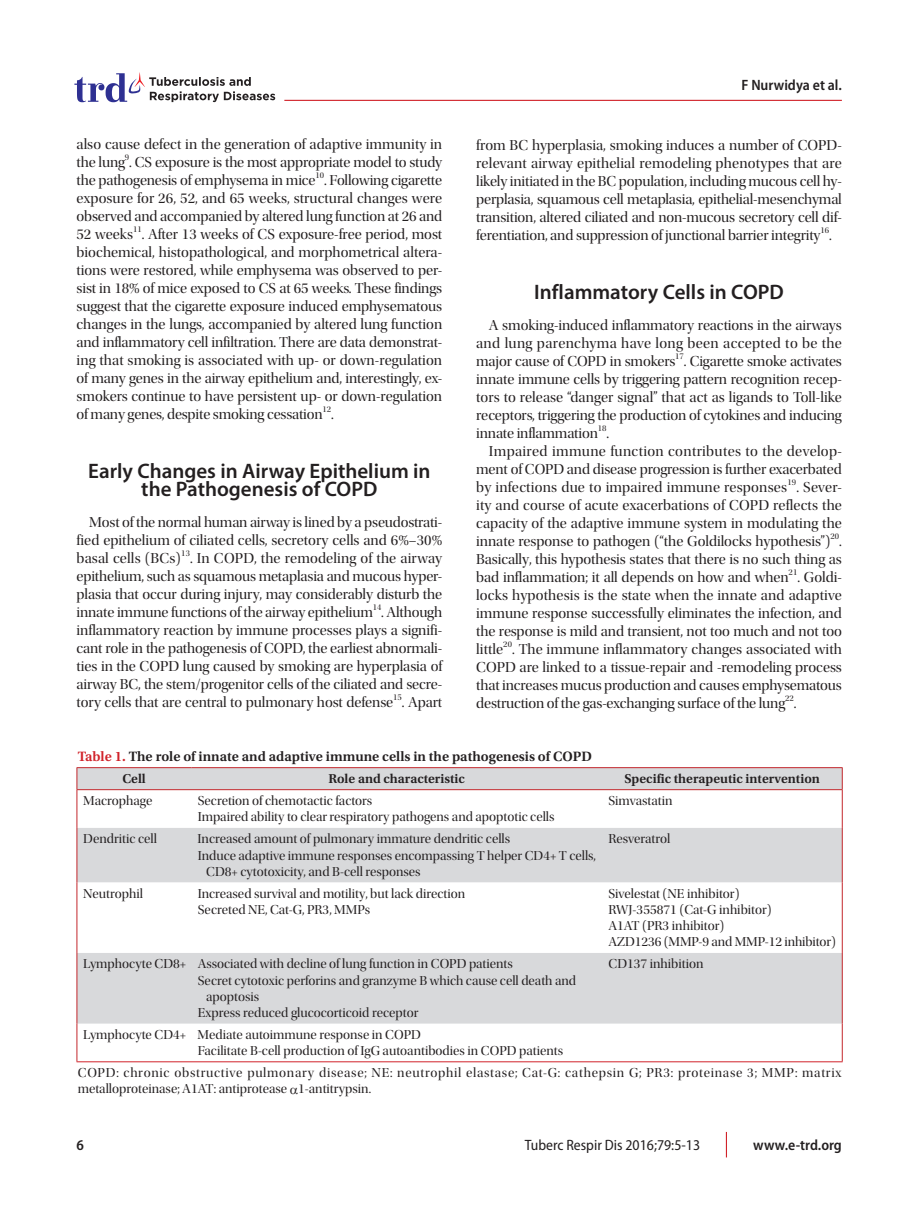
<style>
.page{position:relative;width:918px;height:1217px;background:#fff}
.page>*{position:absolute;margin:0;border:0;box-sizing:border-box;transform-origin:0 0}
.t1{font:600 21px/18px "Myriad Pro";color:#231f20;text-align:center}
.t2{font:15px/18px "Utopia Std Disp";letter-spacing:-.01em;color:#231f20;text-align:justify}
.t3{font:15px "Utopia Std Disp";letter-spacing:.02em;color:#231f20}
.t4{font:15px "Utopia Std Disp";letter-spacing:.01em;color:#231f20}
.t5{font:600 semi-condensed 15px "Myriad Pro";color:#231f20}
.t6{font:semi-condensed 15px "Myriad Pro";color:#231f20}
.t7{font:600 14.25px "Utopia Std";color:#231f20}
.t8{font:13.5px/16.2px "Utopia Std Disp";color:#231f20}
.t9{font:13.5px/16.2px "Utopia Std Disp";letter-spacing:.05em;color:#231f20}
.t10{font:600 13.5px "Utopia Std";color:#231f20}
.t11{font:8.7px "Utopia Std Disp";letter-spacing:-.01em;color:#231f20}
.s1{color:#d1232a}
</style>
<div class="page">
<svg style="left:726px;top:1131px;width:1px;height:26px"></svg>
<hr style="left:284px;top:100px;width:558px;height:1px;background:#d1232a">
<svg style="left:74px;top:72px;width:201px;height:30px"></svg>
<svg style="left:78px;top:768px;width:764px;height:255px;fill:#d8d9db"></svg>
<hr style="left:77px;top:790px;width:1px;height:38px;background:#c3272c">
<hr style="left:842px;top:790px;width:1px;height:38px;background:#c3272c">
<hr style="left:77px;top:828px;width:1px;height:54px;background:#c3272c">
<hr style="left:842px;top:828px;width:1px;height:54px;background:#c3272c">
<hr style="left:77px;top:882px;width:1px;height:71px;background:#c3272c">
<hr style="left:842px;top:882px;width:1px;height:71px;background:#c3272c">
<hr style="left:77px;top:953px;width:1px;height:70px;background:#c3272c">
<hr style="left:842px;top:953px;width:1px;height:70px;background:#c3272c">
<hr style="left:77px;top:1023px;width:1px;height:38px;background:#c3272c">
<hr style="left:842px;top:1023px;width:1px;height:38px;background:#c3272c">
<hr style="left:77px;top:767px;width:114px;height:1px;background:#c3272c">
<svg style="left:77px;top:768px;width:1px;height:21px"></svg>
<hr style="left:191px;top:767px;width:652px;height:1px;background:#c3272c">
<svg style="left:842px;top:768px;width:1px;height:21px"></svg>
<hr style="left:77px;top:789px;width:766px;height:1px;background:#c3272c">
<hr style="left:77px;top:1061px;width:766px;height:1px;background:#d1232a">
<p class="t2" style="left:77px;top:136px;width:367px">also cause defect in the generation of adaptive immunity in the lung . CS exposure is the most appropriate model to study</p>
<p class="t11" style="left:125px;top:153px;width:6px">9</p>
<p class="t2" style="left:77px;top:172px;width:241px">the pathogenesis of emphysema in mice</p>
<p class="t11" style="left:316px;top:171px;width:10px">10</p>
<p class="t2" style="left:77px;top:172px;width:367px;text-indent:248px">. Following cigarette exposure for 26, 52, and 65 weeks, structural changes were observed and accompanied by altered lung function at 26 and 52 weeks</p>
<p class="t11" style="left:133px;top:225px;width:10px">11</p>
<p class="t2" style="left:77px;top:226px;width:367px;text-indent:65px">. After 13 weeks of CS exposure-free period, most biochemical, histopathological, and morphometrical altera&shy;tions were restored, while emphysema was observed to per&shy;sist in 18% of mice exposed to CS at 65 weeks. These findings suggest that the cigarette exposure induced emphysematous changes in the lungs, accompanied by altered lung function and inflammatory cell infiltration. There are data demonstrat&shy;ing that smoking is associated with up- or down-regulation of many genes in the airway epithelium and, interestingly, ex&shy;smokers continue to have persistent up- or down-regulation of many genes, despite smoking cessation</p>
<p class="t11" style="left:323px;top:405px;width:10px">12</p>
<p class="t2" style="left:331px;top:406px;width:4px">.</p>
<p class="t1" style="left:88px;top:464px;width:344px">Early Changes in Airway Epithelium in the Pathogenesis of COPD</p>
<p class="t2" style="left:77px;top:514px;width:367px;text-indent:13px">Most of the normal human airway is lined by a pseudostrati&shy;fied epithelium of ciliated cells, secretory cells and 6%–30% basal cells (BCs)</p>
<p class="t11" style="left:181px;top:549px;width:10px">13</p>
<p class="t2" style="left:77px;top:550px;width:367px;text-indent:114px">. In COPD, the remodeling of the airway epithelium, such as squamous metaplasia and mucous hyper&shy;plasia that occur during injury, may considerably disturb the innate immune functions of the airway epithelium</p>
<p class="t11" style="left:373px;top:603px;width:10px">14</p>
<p class="t2" style="left:77px;top:604px;width:367px;text-indent:305px">. Although inflammatory reaction by immune processes plays a signifi&shy;cant role in the pathogenesis of COPD, the earliest abnormali&shy;ties in the COPD lung caused by smoking are hyperplasia of airway BC, the stem/progenitor cells of the ciliated and secre&shy;tory cells that are central to pulmonary host defense</p>
<p class="t11" style="left:393px;top:693px;width:10px">15</p>
<p class="t2" style="left:402px;top:694px;width:42px">. Apart</p>
<p class="t5" style="left:741px;top:79px;width:102px">F Nurwidya et al.</p>
<p class="t2" style="left:476px;top:137px;width:367px">from BC hyperplasia, smoking induces a number of COPD&shy;relevant airway epithelial remodeling phenotypes that are likely initiated in the BC population, including mucous cell hy&shy;perplasia, squamous cell metaplasia, epithelial-mesenchymal transition, altered ciliated and non-mucous secretory cell dif&shy;ferentiation, and suppression of junctional barrier integrity</p>
<p class="t11" style="left:820px;top:226px;width:10px">16</p>
<p class="t2" style="left:829px;top:227px;width:4px">.</p>
<p class="t1" style="left:534px;top:284px;width:251px">Inflammatory Cells in COPD</p>
<p class="t2" style="left:476px;top:317px;width:367px;text-indent:13px">A smoking-induced inflammatory reactions in the airways and lung parenchyma have long been accepted to be the major cause of COPD in smokers</p>
<p class="t11" style="left:675px;top:352px;width:10px">17</p>
<p class="t2" style="left:476px;top:353px;width:367px;text-indent:208px">. Cigarette smoke activates innate immune cells by triggering pattern recognition recep&shy;tors to release “danger signal” that act as ligands to Toll-like receptors, triggering the production of cytokines and inducing innate inflammation</p>
<p class="t11" style="left:598px;top:424px;width:10px">18</p>
<p class="t2" style="left:606px;top:425px;width:4px">.</p>
<p class="t3" style="left:489px;top:444px;width:354px">Impaired immune function contributes to the develop-</p>
<p class="t2" style="left:476px;top:461px;width:367px">ment of COPD and disease progression is further exacerbated</p>
<p class="t4" style="left:476px;top:480px;width:313px">by infections due to impaired immune responses</p>
<p class="t11" style="left:787px;top:478px;width:10px">19</p>
<p class="t2" style="left:476px;top:479px;width:367px;text-indent:320px">. Sever&shy;ity and course of acute exacerbations of COPD reflects the capacity of the adaptive immune system in modulating the innate response to pathogen (“the Goldilocks hypothesis”)</p>
<p class="t11" style="left:831px;top:532px;width:10px">20</p>
<p class="t2" style="left:476px;top:533px;width:367px;text-indent:363px">.<br>Basically, this hypothesis states that there is no such thing as bad inflammation; it all depends on how and when</p>
<p class="t11" style="left:789px;top:568px;width:10px">21</p>
<p class="t2" style="left:476px;top:569px;width:367px;text-indent:321px">. Goldi&shy;locks hypothesis is the state when the innate and adaptive immune response successfully eliminates the infection, and the response is mild and transient, not too much and not too little</p>
<p class="t11" style="left:503px;top:640px;width:10px">20</p>
<p class="t2" style="left:476px;top:641px;width:367px;text-indent:36px">. The immune inflammatory changes associated with COPD are linked to a tissue-repair and -remodeling process that increases mucus production and causes emphysematous destruction of the gas-exchanging surface of the lung</p>
<p class="t11" style="left:785px;top:694px;width:10px">22</p>
<p class="t2" style="left:794px;top:695px;width:4px">.</p>
<p class="t7" style="left:78px;top:750px;width:516px"><span class="s1">Table 1.</span> The role of innate and adaptive immune cells in the pathogenesis of COPD</p>
<p class="t10" style="left:122px;top:773px;width:25px">Cell</p>
<p class="t10" style="left:328px;top:773px;width:138px">Role and characteristic</p>
<p class="t10" style="left:624px;top:773px;width:197px">Specific therapeutic intervention</p>
<p class="t8" style="left:83px;top:793px;width:71px">Macrophage</p>
<p class="t8" style="left:198px;top:793px;width:358px">Secretion of chemotactic factors<br>Impaired ability to clear respiratory pathogens and apoptotic cells</p>
<p class="t8" style="left:608px;top:793px;width:66px">Simvastatin</p>
<p class="t8" style="left:83px;top:831px;width:75px">Dendritic cell</p>
<p class="t8" style="left:198px;top:831px;width:314px">Increased amount of pulmonary immature dendritic cells</p>
<p class="t8" style="left:198px;top:848px;width:400px">Induce adaptive immune responses encompassing T helper CD4+ T cells,</p>
<p class="t8" style="left:206px;top:864px;width:216px">CD8+ cytotoxicity, and B-cell responses</p>
<p class="t8" style="left:608px;top:831px;width:63px">Resveratrol</p>
<p class="t8" style="left:83px;top:886px;width:61px">Neutrophil</p>
<p class="t8" style="left:198px;top:886px;width:269px">Increased survival and motility, but lack direction<br>Secreted NE, Cat-G, PR3, MMPs</p>
<p class="t8" style="left:608px;top:886px;width:229px">Sivelestat (NE inhibitor)<br>RWJ-355871 (Cat-G inhibitor)<br>A1AT (PR3 inhibitor)<br>AZD1236 (MMP-9 and MMP-12 inhibitor)</p>
<p class="t8" style="left:83px;top:956px;width:431px">Lymphocyte CD8+ Associated with decline of lung function in COPD patients</p>
<p class="t8" style="left:198px;top:973px;width:380px">Secret cytotoxic perforins and granzyme B which cause cell death and</p>
<p class="t8" style="left:206px;top:989px;width:55px">apoptosis</p>
<p class="t8" style="left:198px;top:1005px;width:222px">Express reduced glucocorticoid receptor</p>
<p class="t8" style="left:608px;top:956px;width:97px">CD137 inhibition</p>
<p class="t8" style="left:198px;top:1027px;width:367px;text-indent:-114px">Lymphocyte CD4+ Mediate autoimmune response in COPD<br>Facilitate B-cell production of IgG autoantibodies in COPD patients</p>
<p class="t9" style="left:78px;top:1065px;width:765px">COPD: chronic obstructive pulmonary disease; NE: neutrophil elastase; Cat-G: cathepsin G; PR3: proteinase 3; MMP: matrix metalloproteinase; A1AT: antiprotease 1-antitrypsin.</p>
<p class="t5" style="left:77px;top:1139px;width:9px">6</p>
<p class="t6" style="left:525px;top:1139px;width:177px">Tuberc Respir Dis 2016;79:5-13</p>
<p class="t5" style="left:753px;top:1139px;width:90px">www.e-trd.org</p>
</div>
